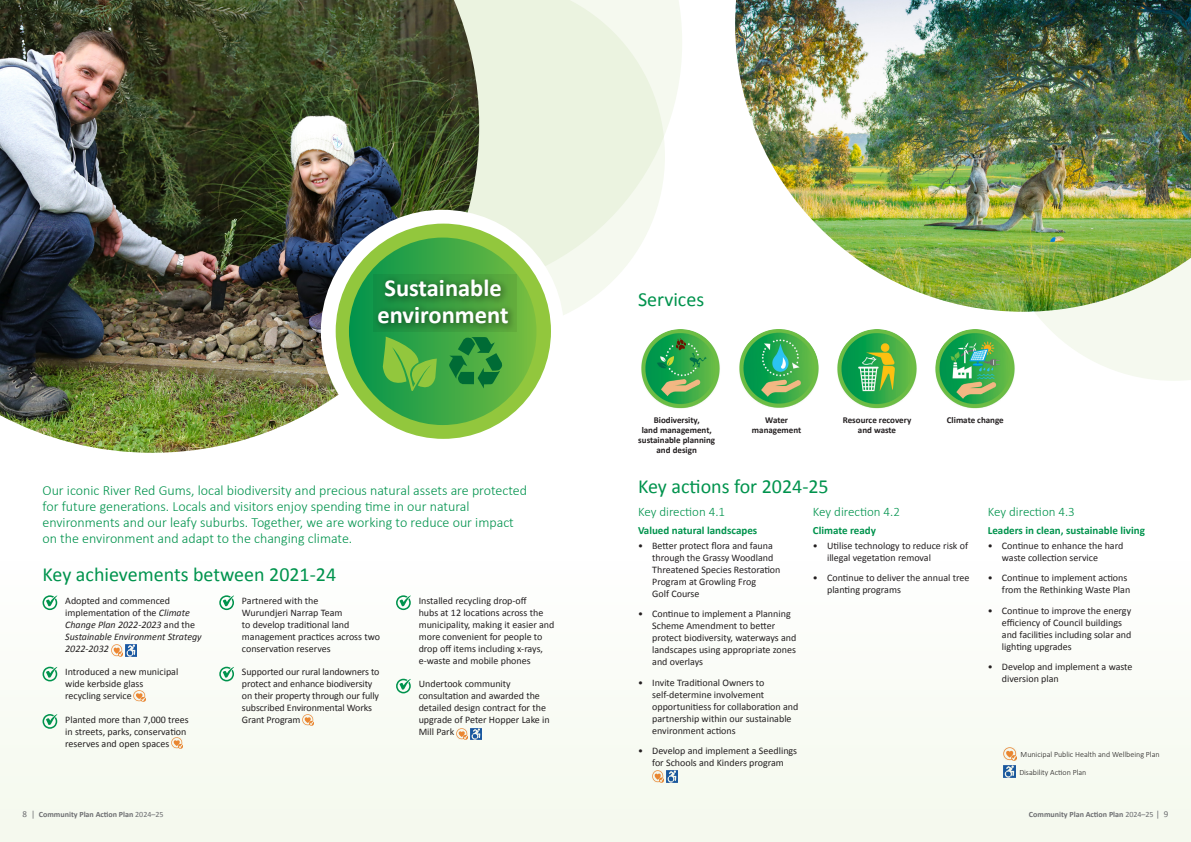
<style>
.page{position:relative;width:1191px;height:842px;background:#fff}
.page>*{position:absolute;margin:0;border:0;box-sizing:border-box;transform-origin:0 0}
.t1{font:700 24.5px/27.1px "Calibri";color:#fff}
.t2{font:20px "Calibri";color:#00934d}
.t3{font:300 14px/16px "Calibri";color:#00934d}
.t4{font:300 13px "Calibri";color:#00934d}
.t5{font:700 11px "Calibri";color:#00934d}
.t6{font:10px/12px "Calibri";color:#231f20}
.t7{font:italic 10px/12px "Calibri";color:#231f20}
.Body{font:700 9px/10px "Calibri";color:#231f20;text-align:center}
.t8{font:700 8px "Calibri";color:#6c6d70}
.t9{font:300 8px "Calibri";color:#231f20}
.s1{font-style:normal}
.s2{font-weight:400;font-size:9px}
.s3{font-weight:400}
</style>
<div class="page">
<svg style="left:998px;top:312px;width:193px;height:69px;fill:#f5f9ef"></svg>
<div style="left:0;top:555px;width:1191px;height:287px;background:#f9fbf5"></div>
<svg style="left:479px;top:0;width:203px;height:293px;fill:#ebf3e0"></svg>
<img style="left:0;top:0;width:479px;height:453px">
<svg style="left:43px;top:595px;width:15px;height:15px"></svg>
<svg style="left:111px;top:645px;width:25px;height:11px"></svg>
<svg style="left:43px;top:666px;width:15px;height:15px"></svg>
<svg style="left:134px;top:690px;width:11px;height:11px"></svg>
<svg style="left:43px;top:714px;width:15px;height:15px"></svg>
<svg style="left:171px;top:737px;width:12px;height:12px"></svg>
<svg style="left:219px;top:595px;width:15px;height:15px"></svg>
<svg style="left:219px;top:666px;width:15px;height:15px"></svg>
<svg style="left:302px;top:714px;width:12px;height:11px"></svg>
<svg style="left:396px;top:595px;width:15px;height:15px"></svg>
<svg style="left:396px;top:678px;width:15px;height:15px"></svg>
<svg style="left:456px;top:728px;width:26px;height:11px"></svg>
<svg style="left:652px;top:771px;width:25px;height:11px"></svg>
<img style="left:735px;top:0;width:456px;height:312px">
<svg style="left:321px;top:210px;width:243px;height:243px"></svg>
<div style="left:349px;top:238px;width:187px;height:187px;background:linear-gradient(to right,#02934c,#76bd3f);border-radius:50%"></div>
<svg style="left:373px;top:275px;width:143px;height:57px;background:#328c39"></svg>
<svg style="left:448px;top:336px;width:56px;height:52px;background:#2f933d"></svg>
<svg style="left:383px;top:337px;width:54px;height:55px;background:#61b541"></svg>
<svg style="left:511px;top:210px;width:53px;height:27px"></svg>
<img style="left:640px;top:329px;width:81px;height:81px;border-radius:40px">
<img style="left:935px;top:329px;width:80px;height:81px;border-radius:40px">
<img style="left:836px;top:329px;width:81px;height:81px;border-radius:40px">
<img style="left:738px;top:329px;width:81px;height:81px;border-radius:40px">
<img style="left:1003px;top:747px;width:13px;height:14px">
<svg style="left:1003px;top:766px;width:12px;height:11px"></svg>
<p class="t1" style="left:377px;top:274px;width:133px">Sustainable environment</p>
<p class="t3" style="left:43px;top:483px;width:486px">Our iconic River Red Gums, local biodiversity and precious natural assets are protected for future generations. Locals and visitors enjoy spending time in our natural environments and our leafy suburbs. Together, we are working to reduce our impact on the environment and adapt to the changing climate.</p>
<p class="t2" style="left:43px;top:560px;width:295px">Key achievements between 2021-24</p>
<p class="t7" style="left:65px;top:594px;width:138px"><span class="s1">Adopted and commenced implementation of the</span> Climate<br>Change Plan 2022-2023 <span class="s1">and the<br></span>Sustainable Environment Strategy<br>2022-2032</p>
<p class="t6" style="left:65px;top:666px;width:115px">Introduced a new municipal wide kerbside glass recycling service</p>
<p class="t6" style="left:65px;top:713px;width:125px">Planted more than 7,000 trees in streets, parks, conservation reserves and open spaces</p>
<p class="t6" style="left:242px;top:594px;width:140px">Partnered with the<br>Wurundjeri Narrap Team<br>to develop traditional land management practices across two conservation reserves</p>
<p class="t6" style="left:242px;top:666px;width:139px">Supported our rural landowners to protect and enhance biodiversity on their property through our fully subscribed Environmental Works<br>Grant Program</p>
<p class="t6" style="left:419px;top:594px;width:137px">Installed recycling drop-off<br>hubs at 12 locations across the municipality, making it easier and more convenient for people to drop off items including x-rays, e-waste and mobile phones</p>
<p class="t6" style="left:419px;top:678px;width:132px">Undertook community consultation and awarded the detailed design contract for the upgrade of Peter Hopper Lake in<br>Mill Park</p>
<p class="t2" style="left:638px;top:285px;width:68px">Services</p>
<p class="Body" style="left:638px;top:414px;width:78px">Biodiversity,<br>land management, sustainable planning and design</p>
<p class="Body" style="left:752px;top:414px;width:51px">Water management</p>
<p class="Body" style="left:842px;top:414px;width:70px">Resource recovery and waste</p>
<p class="Body" style="left:946px;top:414px;width:59px">Climate change</p>
<p class="t2" style="left:638px;top:472px;width:192px">Key actions for 2024-25</p>
<p class="t4" style="left:638px;top:504px;width:89px">Key direction 4.1</p>
<p class="t5" style="left:638px;top:522px;width:121px">Valued natural landscapes</p>
<p class="t6" style="left:652px;top:539px;width:130px;text-indent:-14px">• Better protect flora and fauna through the Grassy Woodland<br>Threatened Species Restoration<br>Program at Growling Frog<br>Golf Course</p>
<p class="t6" style="left:652px;top:608px;width:146px;text-indent:-14px">• Continue to implement a Planning<br>Scheme Amendment to better protect biodiversity, waterways and landscapes using appropriate zones and overlays</p>
<p class="t6" style="left:652px;top:676px;width:148px;text-indent:-14px">• Invite Traditional Owners to self-determine involvement opportunitiess for collaboration and partnership within our sustainable environment actions</p>
<p class="t6" style="left:638px;top:745px;width:161px;text-align:center">• Develop and implement a Seedlings for Schools and Kinders program</p>
<p class="t4" style="left:813px;top:504px;width:89px">Key direction 4.2</p>
<p class="t5" style="left:813px;top:522px;width:65px">Climate ready</p>
<p class="t6" style="left:827px;top:539px;width:142px;text-indent:-14px">• Utilise technology to reduce risk of illegal vegetation removal</p>
<p class="t6" style="left:827px;top:572px;width:144px;text-indent:-14px">• Continue to deliver the annual tree planting programs</p>
<p class="t4" style="left:987px;top:504px;width:89px">Key direction 4.3</p>
<p class="t5" style="left:987px;top:522px;width:159px">Leaders in clean, sustainable living</p>
<p class="t6" style="left:1002px;top:539px;width:123px;text-indent:-14px">• Continue to enhance the hard waste collection service</p>
<p class="t6" style="left:987px;top:572px;width:144px;text-align:right">• Continue to implement actions from the Rethinking Waste Plan</p>
<p class="t6" style="left:1002px;top:604px;width:131px;text-indent:-14px">• Continue to improve the energy efficiency of Council buildings and facilities including solar and lighting upgrades</p>
<p class="t6" style="left:1002px;top:661px;width:132px;text-indent:-14px">• Develop and implement a waste diversion plan</p>
<p class="t9" style="left:1020px;top:749px;width:141px">Municipal Public Health and Wellbeing Plan</p>
<p class="t9" style="left:1019px;top:767px;width:69px">Disability Action Plan</p>
<p class="t8" style="left:23px;top:809px;width:143px"><span class="s2">8 |</span> Community Plan Action Plan <span class="s3">2024–25</span></p>
<p class="t8" style="left:1029px;top:809px;width:141px">Community Plan Action Plan <span class="s3">2024–25</span> <span class="s2">| 9</span></p>
</div>
